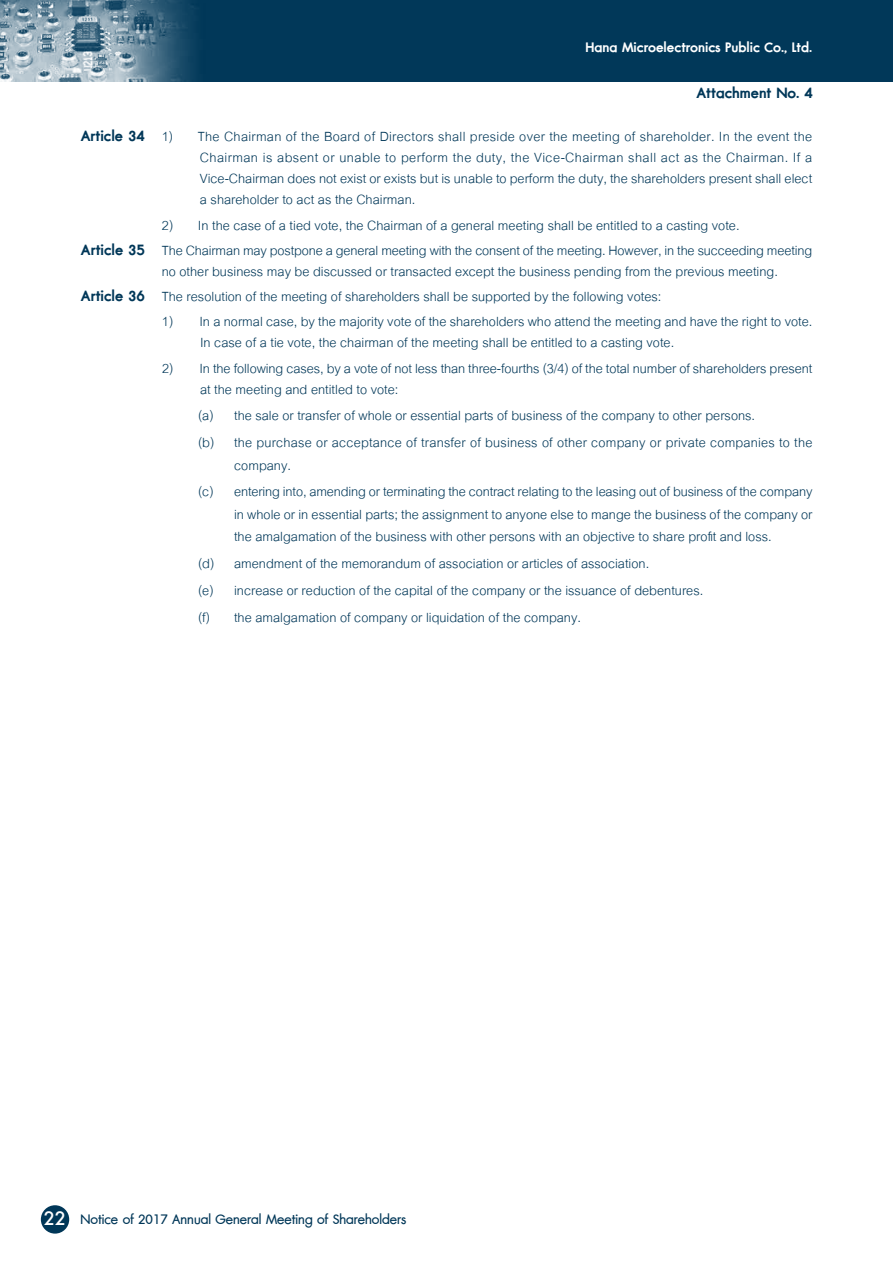
<style>
.page{position:relative;width:893px;height:1263px;background:#fff}
.page>*{position:absolute;margin:0;border:0;box-sizing:border-box;transform-origin:0 0}
.t1{font:19.5px/21px "Cordia UPC";color:#003758}
.t2{font:700 19.5px "DB Adman X";color:#003758}
.t3{font:18px "DB Adman X";color:#003758}
.t4{font:700 18px "DB Adman X";color:#fff}
.t5{font:500 18px "Futura";color:#fff}
.s1{font-family:"Cordia UPC";font-weight:400}
.s2{font-family:"DB Adman X";font-weight:700}
</style>
<div class="page">
<img style="left:0;top:0;width:893px;height:81px">
<div style="left:41px;top:1205px;width:28px;height:28px;background:#003758;border-radius:50%"></div>
<p class="t4" style="left:586px;top:36px;width:228px">Hana Microelectronics Public Co., Ltd.</p>
<p class="t2" style="left:696px;top:81px;width:118px">Attachment No. 4</p>
<p class="t2" style="left:81px;top:124px;width:94px">Article 34 <span class="s1">1)</span></p>
<p class="t1" style="left:198px;top:126px;width:616px;text-align:justify">The Chairman of the Board of Directors shall preside over the meeting of shareholder. In the event the Chairman is absent or unable to perform the duty, the Vice-Chairman shall act as the Chairman. If a Vice-Chairman does not exist or exists but is unable to perform the duty, the shareholders present shall elect a shareholder to act as the Chairman.</p>
<p class="t1" style="left:81px;top:212px;width:733px;line-height:25.2px;text-align:center">2) In the case of a tied vote, the Chairman of a general meeting shall be entitled to a casting vote.<br><span class="s2">Article 35</span> The Chairman may postpone a general meeting with the consent of the meeting. However, in the succeeding meeting</p>
<p class="t1" style="left:81px;top:258px;width:698px;line-height:25.2px;text-indent:81px">no other business may be discussed or transacted except the business pending from the previous meeting.<br><span class="s2">Article 36</span> The resolution of the meeting of shareholders shall be supported by the following votes:</p>
<p class="t1" style="left:200px;top:311px;width:614px;text-indent:-38px">1) In a normal case, by the majority vote of the shareholders who attend the meeting and have the right to vote.<br>In case of a tie vote, the chairman of the meeting shall be entitled to a casting vote.</p>
<p class="t1" style="left:200px;top:357px;width:614px;text-indent:-38px">2) In the following cases, by a vote of not less than three-fourths (3/4) of the total number of shareholders present at the meeting and entitled to vote:</p>
<p class="t1" style="left:198px;top:402px;width:616px;line-height:26.7px">(a) the sale or transfer of whole or essential parts of business of the company to other persons.<br>(b) the purchase or acceptance of transfer of business of other company or private companies to the</p>
<p class="t1" style="left:198px;top:451px;width:616px;line-height:26.7px;text-indent:36px">company.<br>(c) entering into,amending or terminating the contract relating to the leasing outof businessof the company</p>
<p class="t1" style="left:234px;top:502px;width:580px;line-height:22.5px">in whole or in essential parts; the assignment to anyone else to mange the business of the company or the amalgamation of the business with other persons with an objective to share profit and loss.</p>
<p class="t1" style="left:198px;top:550px;width:507px;line-height:26.7px">(d) amendment of the memorandum of association or articles of association.<br>(e) increase or reduction of the capital of the company or the issuance of debentures. (f) the amalgamation of company or liquidation of the company.</p>
<p class="t5" style="left:44px;top:1206px;width:24px">22</p>
<p class="t3" style="left:80px;top:1209px;width:327px">Notice of 2017 Annual General Meeting of Shareholders</p>
</div>
